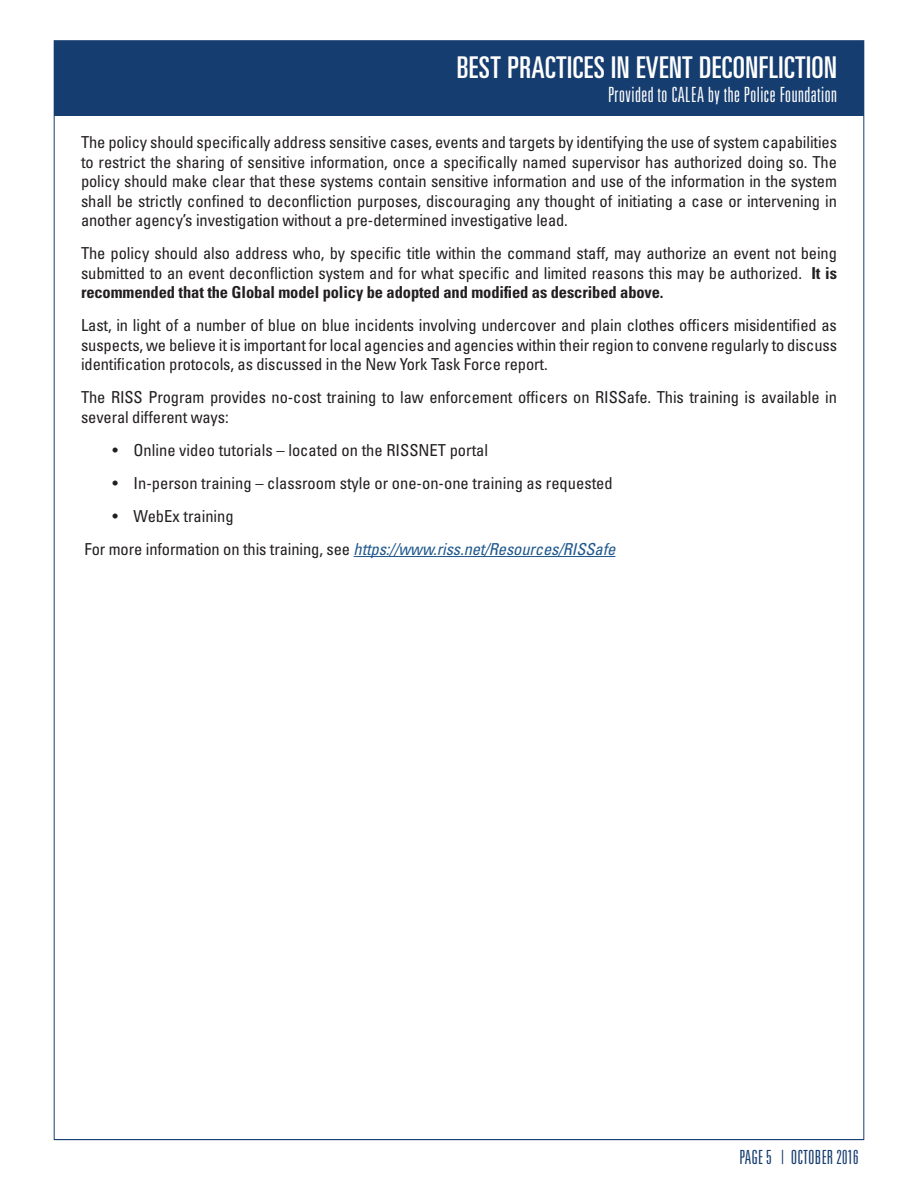
<style>
.page{position:relative;width:918px;height:1188px;background:#fff}
.page>*{position:absolute;margin:0;border:0;box-sizing:border-box;transform-origin:0 0}
.t1{font:ultra-condensed 30px "Univers";letter-spacing:.015em;color:#fff}
.t2{font:300 ultra-condensed 21px "Univers";letter-spacing:.025em;color:#fff}
.Headline{font:300 ultra-condensed 19.5px "Univers";letter-spacing:.01em;color:#163d6f}
.Main_Body_Text{font:condensed 16.5px/19.5px "Univers";letter-spacing:-.005em;color:#231f20;text-align:justify}
.Main_Body_Text-2{font:italic condensed 16.5px "Univers";letter-spacing:-.005em;color:#1f588d}
.s1{font-weight:700}
.s2{font-style:normal;color:#231f20}
</style>
<div class="page">
<div style="left:54px;top:41px;width:810px;height:75px;background:#163d6f"></div>
<hr style="left:354px;top:556px;width:261px;height:1px;background:#1f588d">
<p class="t1" style="left:457px;top:50px;width:382px">BEST PRACTICES IN EVENT DECONFLICTION</p>
<p class="t2" style="left:608px;top:83px;width:230px">Provided to CALEA by the Police Foundation</p>
<p class="Main_Body_Text" style="left:81px;top:132px;width:758px">The policy should specifically address sensitive cases, events and targets by identifying the use of system capabilities to restrict the sharing of sensitive information, once a specifically named supervisor has authorized doing so. The policy should make clear that these systems contain sensitive information and use of the information in the system shall be strictly confined to deconfliction purposes, discouraging any thought of initiating a case or intervening in another agency’s investigation without a pre-determined investigative lead.</p>
<p class="Main_Body_Text" style="left:81px;top:243px;width:757px">The policy should also address who, by specific title within the command staff, may authorize an event not being submitted to an event deconfliction system and for what specific and limited reasons this may be authorized. <span class="s1">It is recommended that the Global model policy be adopted and modified as described above.</span></p>
<p class="Main_Body_Text" style="left:81px;top:315px;width:758px">Last, in light of a number of blue on blue incidents involving undercover and plain clothes officers misidentified as suspects, we believe it is important for local agencies and agencies within their region to convene regularly to discuss identification protocols, as discussed in the New York Task Force report.</p>
<p class="Main_Body_Text" style="left:81px;top:387px;width:758px">The RISS Program provides no-cost training to law enforcement officers on RISSafe. This training is available in several different ways:</p>
<p class="Main_Body_Text" style="left:112px;top:440px;width:377px">• Online video tutorials – located on the RISSNET portal</p>
<p class="Main_Body_Text" style="left:112px;top:473px;width:502px">• In-person training – classroom style or one-on-one training as requested</p>
<p class="Main_Body_Text" style="left:112px;top:506px;width:123px">• WebEx training</p>
<p class="Main_Body_Text-2" style="left:85px;top:539px;width:532px"><span class="s2">For more information on this training, see</span> https://www.riss.net/Resources/RISSafe</p>
<p class="Headline" style="left:740px;top:1147px;width:121px">PAGE 5 | OCTOBER 2016</p>
</div>
